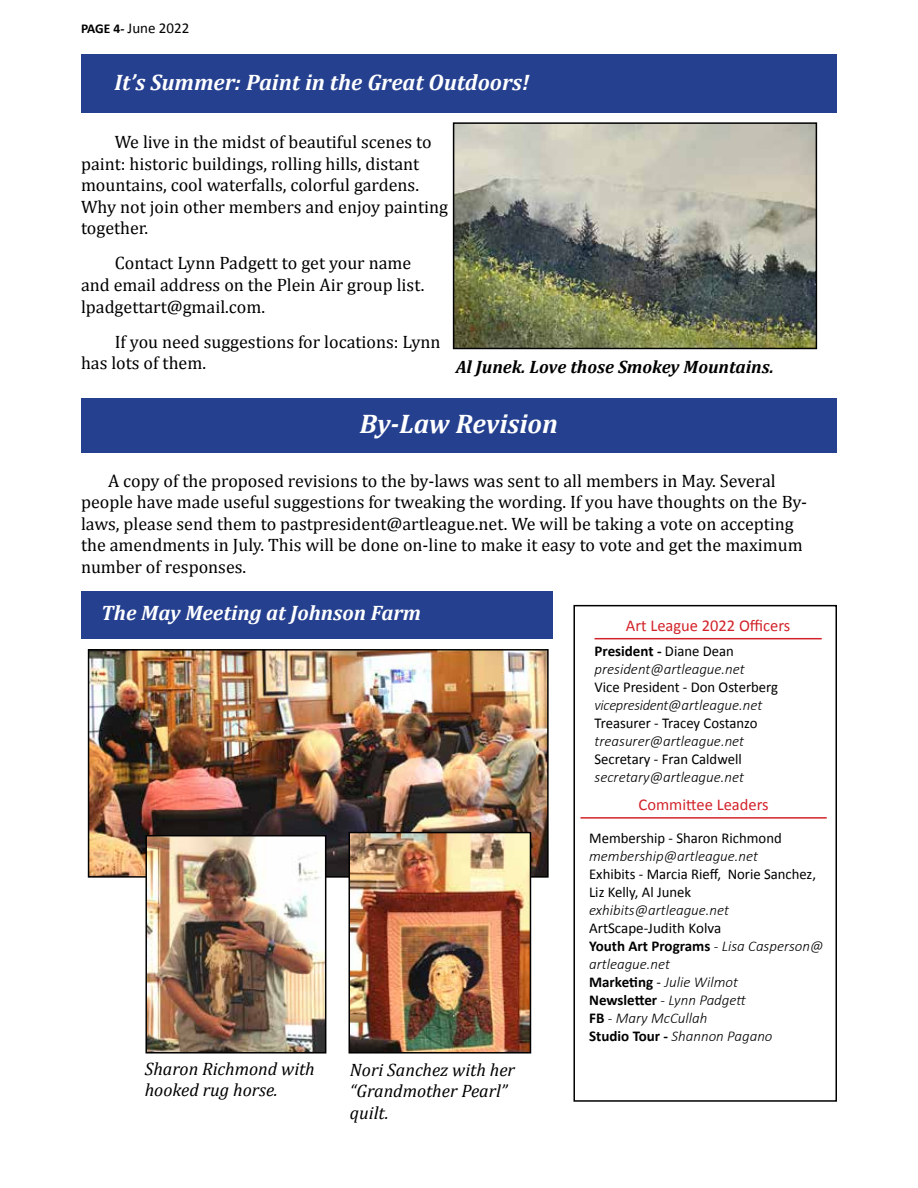
<style>
.page{position:relative;width:918px;height:1188px;background:#fff}
.page>*{position:absolute;margin:0;border:0;box-sizing:border-box;transform-origin:0 0}
.t1{font:italic 700 27px "Cambria";color:#fff}
.t2{font:italic 700 22.5px "Cambria";color:#fff}
.t3{font:italic 700 21px "Cambria";color:#fff}
.t4{font:18px/21.6px "Cambria";color:#000}
.t5{font:italic 18px/21.6px "Cambria";color:#000}
.t6{font:italic 700 18px "Cambria";color:#000}
.t7{font:16.5px "Calibri";color:#d2232a}
.t8{font:italic 300 15px/18px "Calibri";color:#000}
.t9{font:15px/18px "Calibri";color:#000}
.t10{font:italic 300 15px "Calibri";letter-spacing:-.02em;color:#000}
.s1{font-weight:700;font-size:13.5px}
.s2{font-weight:700;font-style:normal}
.s3{font-weight:400;font-style:normal}
</style>
<div class="page">
<img style="left:91px;top:652px;width:455px;height:223px">
<div style="left:88px;top:649px;width:461px;height:229px;border:2px solid #000"></div>
<img style="left:352px;top:835px;width:176px;height:216px">
<div style="left:349px;top:832px;width:182px;height:222px;border:2px solid #000"></div>
<img style="left:148px;top:838px;width:175px;height:213px">
<div style="left:145px;top:835px;width:181px;height:219px;border:2px solid #000"></div>
<div style="left:81px;top:399px;width:756px;height:54px;background:#25408f"></div>
<div style="left:573px;top:605px;width:264px;height:497px;border:2px solid #000"></div>
<hr style="left:595px;top:638px;width:227px;height:1px;background:#d2232a">
<hr style="left:580px;top:817px;width:247px;height:2px;background:#d2232a">
<div style="left:81px;top:54px;width:756px;height:58px;background:#25408f"></div>
<img style="left:456px;top:125px;width:358px;height:221px">
<div style="left:453px;top:122px;width:364px;height:227px;border:2px solid #000"></div>
<div style="left:81px;top:592px;width:472px;height:47px;background:#25408f"></div>
<p class="t9" style="left:81px;top:19px;width:110px"><span class="s1">PAGE 4-</span> June 2022</p>
<p class="t2" style="left:114px;top:66px;width:417px">It’s Summer: Paint in the Great Outdoors!</p>
<p class="t4" style="left:81px;top:131px;width:369px;text-indent:34px">We live in the midst of beautiful scenes to paint: historic buildings, rolling hills, distant mountains, cool waterfalls, colorful gardens.<br>Why not join other members and enjoy painting together.</p>
<p class="t4" style="left:81px;top:252px;width:345px;text-indent:34px">Contact Lynn Padgett to get your name and email address on the Plein Air group list. lpadgettart@gmail.com.</p>
<p class="t4" style="left:81px;top:331px;width:361px;text-indent:34px">If you need suggestions for locations: Lynn has lots of them.</p>
<p class="t6" style="left:456px;top:354px;width:320px">Al Junek. Love those Smokey Mountains.</p>
<h1 class="t1" style="left:360px;top:405px;width:200px">By-Law Revision</h1>
<p class="t4" style="left:81px;top:469px;width:728px;text-indent:27px">A copy of the proposed revisions to the by-laws was sent to all members in May. Several people have made useful suggestions for tweaking the wording. If you have thoughts on the By&shy;laws, please send them to pastpresident@artleague.net. We will be taking a vote on accepting the amendments in July. This will be done on-line to make it easy to vote and get the maximum number of responses.</p>
<p class="t3" style="left:101px;top:598px;width:321px">The May Meeting at Johnson Farm</p>
<p class="t7" style="left:626px;top:615px;width:166px">Art League 2022 Officers</p>
<p class="t8" style="left:595px;top:642px;width:152px"><span class="s2">President -</span> <span class="s3">Diane Dean </span>president@artleague.net</p>
<p class="t9" style="left:595px;top:678px;width:185px">Vice President - Don Osterberg</p>
<p class="t10" style="left:595px;top:696px;width:169px">vicepresident@artleague.net</p>
<p class="t9" style="left:595px;top:714px;width:164px">Treasurer - Tracey Costanzo</p>
<p class="t8" style="left:595px;top:732px;width:151px">treasurer@artleague.net</p>
<p class="t9" style="left:595px;top:750px;width:149px">Secretary - Fran Caldwell</p>
<p class="t8" style="left:595px;top:768px;width:151px">secretary@artleague.net</p>
<p class="t7" style="left:639px;top:794px;width:131px">Committee Leaders</p>
<p class="t5" style="left:145px;top:1057px;width:172px">Sharon Richmond with hooked rug horse.</p>
<p class="t5" style="left:350px;top:1058px;width:167px">Nori Sanchez with her “Grandmother Pearl” quilt.</p>
<p class="t9" style="left:589px;top:829px;width:194px">Membership - Sharon Richmond</p>
<p class="t8" style="left:589px;top:847px;width:170px">membership@artleague.net</p>
<p class="t9" style="left:589px;top:865px;width:228px">Exhibits - Marcia Rieff, Norie Sanchez,<br>Liz Kelly, Al Junek</p>
<p class="t8" style="left:589px;top:901px;width:141px">exhibits@artleague.net</p>
<p class="t8" style="left:589px;top:919px;width:236px"><span class="s3">ArtScape-Judith Kolva<br></span><span class="s2">Youth Art Programs</span> - Lisa Casperson@ artleague.net<br><span class="s2">Marketing</span> <span class="s3">-</span> Julie Wilmot<br><span class="s2">Newsletter</span> - Lynn Padgett<br><span class="s2">FB</span> - Mary McCullah<br><span class="s2">Studio Tour -</span> Shannon Pagano</p>
</div>
